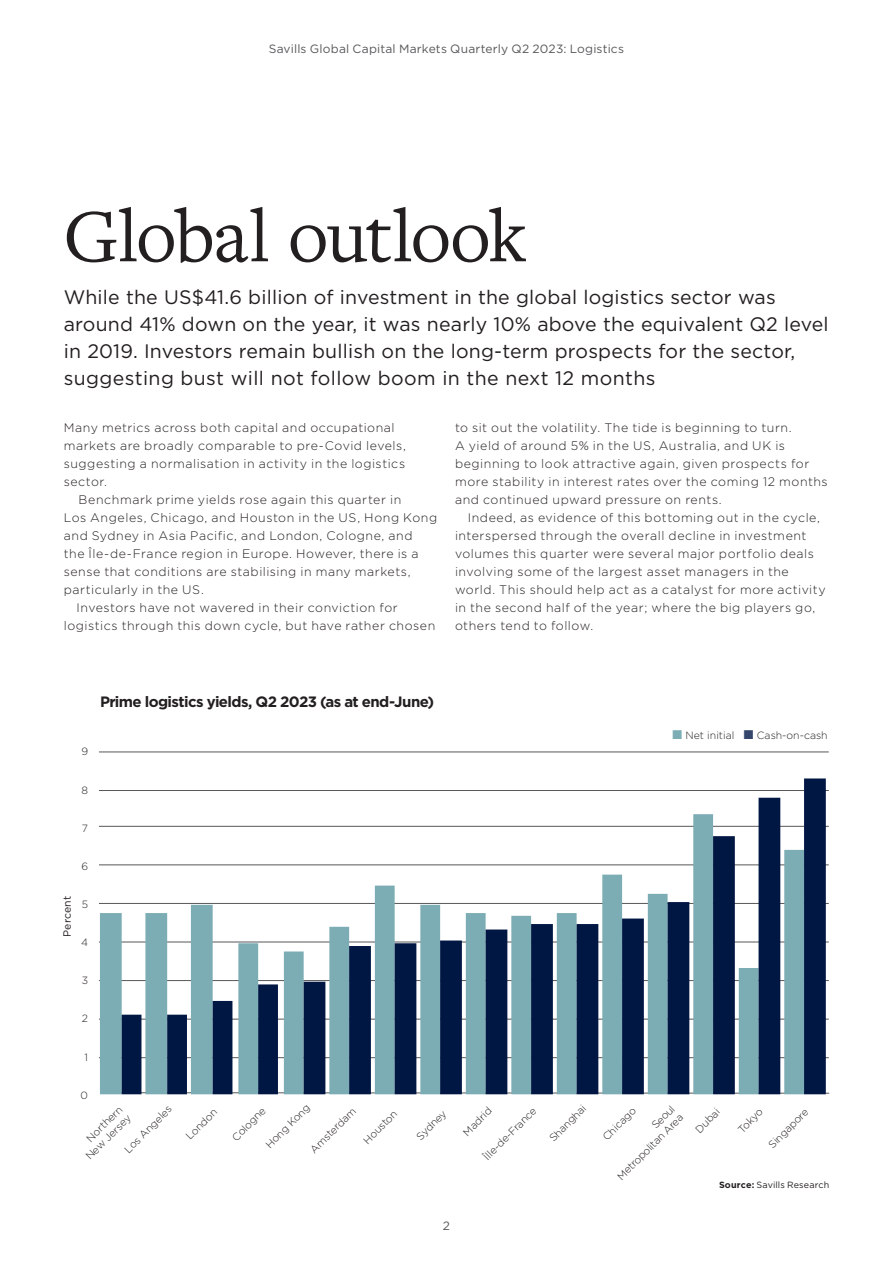
<style>
.page{position:relative;width:893px;height:1263px;background:#fff}
.page>*{position:absolute;margin:0;border:0;box-sizing:border-box;transform-origin:0 0}
.MiM_Headline_Gotham{font:78px "Freight Text Pro";letter-spacing:-.025em;color:#231f20}
.t1{font:19.5px/27px "Gotham";letter-spacing:.01em;color:#231f20}
.Spotlight_Box_Title{font:700 15px "Gotham";letter-spacing:-.04em;color:#231f20}
.MiM_Body_Freight_1st{font:300 12.3px/18px "Gotham";letter-spacing:.04em;color:#231f20}
.MiM_Page_2_Slug{font:12px "Gotham";letter-spacing:.015em;color:#57585a}
.t2{font:300 10.5px/12px "Gotham";color:#231f20;text-align:right}
.t3{font:10.5px "Gotham";letter-spacing:.005em;color:#231f20}
.MiM_Credit_Right{font:9px "Gotham";letter-spacing:.01em;color:#231f20}
.s1{color:#7cadb4}
.s2{color:#35466c}
.s3{font-weight:700}
</style>
<div class="page">
<hr style="left:99px;top:751px;width:730px;height:1px;background:#57585a">
<hr style="left:99px;top:790px;width:730px;height:1px;background:#57585a">
<hr style="left:99px;top:826px;width:730px;height:1px;background:#57585a">
<hr style="left:99px;top:864px;width:730px;height:1px;background:#57585a">
<hr style="left:99px;top:903px;width:730px;height:1px;background:#57585a">
<hr style="left:99px;top:942px;width:730px;height:1px;background:#57585a">
<hr style="left:99px;top:980px;width:730px;height:1px;background:#57585a">
<hr style="left:99px;top:1019px;width:730px;height:1px;background:#57585a">
<hr style="left:99px;top:1057px;width:730px;height:1px;background:#57585a">
<svg style="left:100px;top:825px;width:22px;height:269px;fill:#7cadb4"></svg>
<svg style="left:122px;top:778px;width:704px;height:316px"></svg>
<p class="MiM_Page_2_Slug" style="left:269px;top:41px;width:357px">Savills Global Capital Markets Quarterly Q2 2023: Logistics</p>
<p class="MiM_Headline_Gotham" style="left:63px;top:185px;width:465px">Global outlook</p>
<p class="t1" style="left:64px;top:283px;width:766px">While the US$41.6 billion of investment in the global logistics sector was around 41% down on the year, it was nearly 10% above the equivalent Q2 level in 2019. Investors remain bullish on the long-term prospects for the sector, suggesting bust will not follow boom in the next 12 months</p>
<p class="MiM_Body_Freight_1st" style="left:64px;top:418px;width:344px">Many metrics across both capital and occupational markets are broadly comparable to pre-Covid levels, suggesting a normalisation in activity in the logistics sector.</p>
<p class="MiM_Body_Freight_1st" style="left:64px;top:490px;width:375px;text-indent:15px">Benchmark prime yields rose again this quarter in<br>Los Angeles, Chicago, and Houston in the US, Hong Kong and Sydney in Asia Pacific, and London, Cologne, and<br>the Île-de-France region in Europe. However, there is a sense that conditions are stabilising in many markets, particularly in the US.</p>
<p class="MiM_Body_Freight_1st" style="left:64px;top:598px;width:373px;text-indent:13px">Investors have not wavered in their conviction for logistics through this down cycle, but have rather chosen</p>
<p class="MiM_Body_Freight_1st" style="left:455px;top:418px;width:374px">to sit out the volatility. The tide is beginning to turn.<br>A yield of around 5% in the US, Australia, and UK is beginning to look attractive again, given prospects for more stability in interest rates over the coming 12 months and continued upward pressure on rents.</p>
<p class="MiM_Body_Freight_1st" style="left:455px;top:508px;width:372px;text-indent:13px">Indeed, as evidence of this bottoming out in the cycle, interspersed through the overall decline in investment volumes this quarter were several major portfolio deals involving some of the largest asset managers in the world. This should help act as a catalyst for more activity in the second half of the year; where the big players go, others tend to follow.</p>
<p class="Spotlight_Box_Title" style="left:100px;top:691px;width:336px">Prime logistics yields, Q2 2023 (as at end-June)</p>
<p class="t3" style="left:60px;top:937px;width:42px;rotate:-90deg">Percent</p>
<p class="t2" style="left:81px;top:745px;width:8px">9</p>
<p class="t2" style="left:81px;top:784px;width:8px">8</p>
<p class="t2" style="left:82px;top:822px;width:8px">7</p>
<p class="t2" style="left:81px;top:860px;width:8px">6</p>
<p class="t2" style="left:82px;top:898px;width:8px">5</p>
<p class="t2" style="left:81px;top:936px;width:8px">4</p>
<p class="t2" style="left:82px;top:974px;width:8px">3</p>
<p class="t2" style="left:82px;top:1012px;width:8px">2</p>
<p class="t2" style="left:85px;top:1050px;width:5px">1</p>
<p class="t2" style="left:81px;top:1089px;width:9px">0</p>
<p class="t2" style="left:672px;top:729px;width:157px"><span class="s1">■</span> Net initial <span class="s2">■</span> Cash-on-cash</p>
<p class="t2" style="left:308px;top:1146px;width:61px;rotate:-45deg">Amsterdam</p>
<p class="t2" style="left:547px;top:1135px;width:48px;rotate:-45deg">Shanghai</p>
<p class="t2" style="left:263px;top:1142px;width:59px;rotate:-45deg">Hong Kong</p>
<p class="t2" style="left:606px;top:1165px;width:90px;rotate:-45deg">Seoul<br>Metropolitan Area</p>
<p class="t2" style="left:122px;top:1146px;width:64px;rotate:-45deg">Los Angeles</p>
<p class="t2" style="left:83px;top:1153px;width:60px;rotate:-45deg">New Jersey</p>
<p class="t2" style="left:461px;top:1129px;width:37px;rotate:-45deg">Madrid</p>
<p class="t2" style="left:84px;top:1136px;width:47px;rotate:-45deg">Northern</p>
<p class="t2" style="left:183px;top:1133px;width:41px;rotate:-45deg">London</p>
<p class="t2" style="left:361px;top:1137px;width:44px;rotate:-45deg">Houston</p>
<p class="t2" style="left:693px;top:1126px;width:31px;rotate:-45deg">Dubai</p>
<p class="t2" style="left:735px;top:1126px;width:31px;rotate:-45deg">Tokyo</p>
<p class="t2" style="left:229px;top:1134px;width:44px;rotate:-45deg">Cologne</p>
<p class="t2" style="left:766px;top:1142px;width:53px;rotate:-45deg">Singapore</p>
<p class="t2" style="left:481px;top:1154px;width:71px;rotate:-45deg">Îlle-de-France</p>
<p class="t2" style="left:414px;top:1134px;width:39px;rotate:-45deg">Sydney</p>
<p class="t2" style="left:600px;top:1134px;width:43px;rotate:-45deg">Chicago</p>
<p class="MiM_Page_2_Slug" style="left:443px;top:1218px;width:9px">2</p>
<p class="MiM_Credit_Right" style="left:719px;top:1179px;width:112px"><span class="s3">Source:</span> Savills Research</p>
</div>
